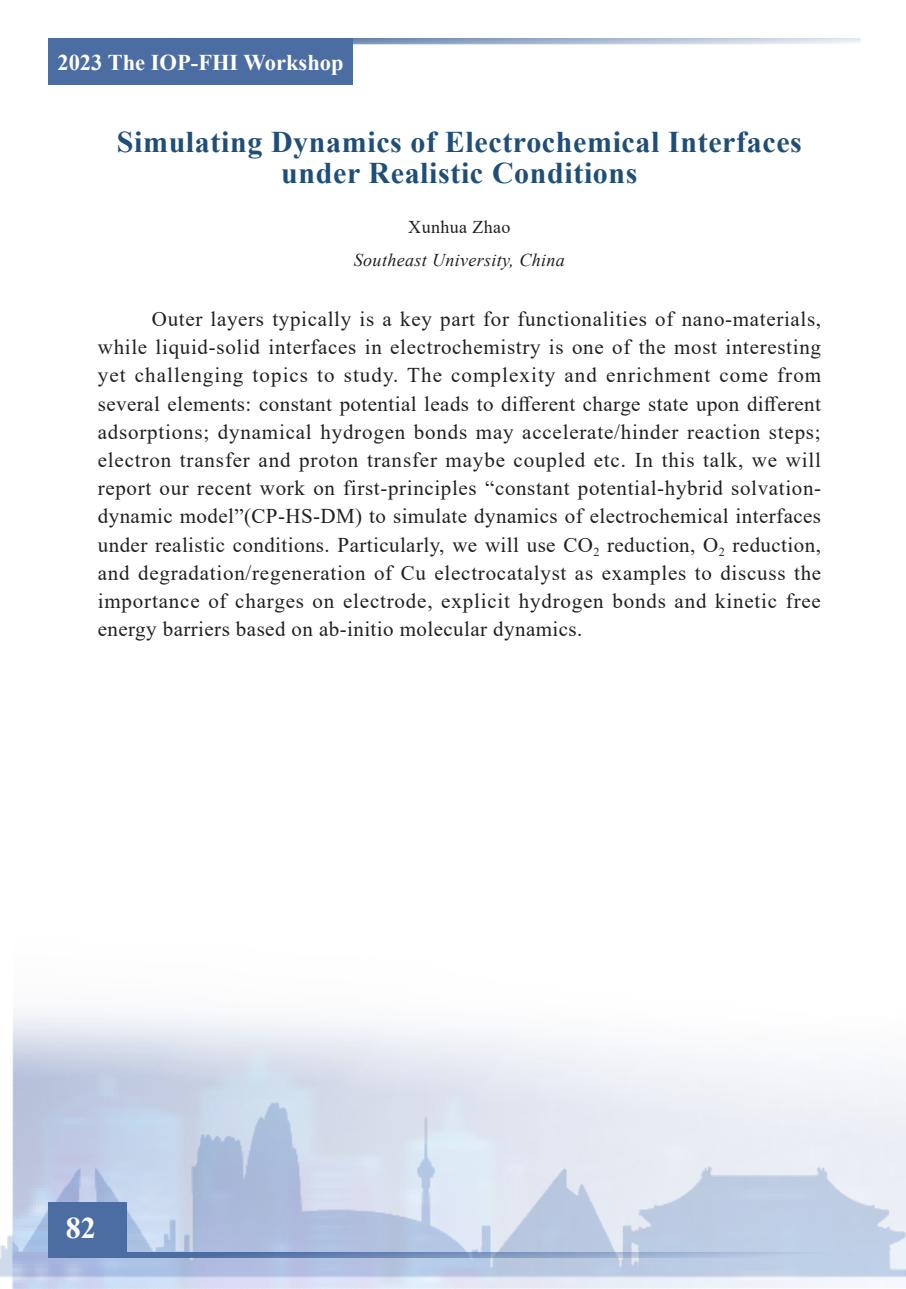
<style>
.page{position:relative;width:906px;height:1289px;background:#fff}
.page>*{position:absolute;margin:0;border:0;box-sizing:border-box;transform-origin:0 0}
.t1{font:700 30px/31.8px "Times New Roman";letter-spacing:.02em;color:#1f4e78;text-align:center}
.t2{font:700 30px "Times New Roman";color:#fff}
.t3{font:700 22.5px "Times New Roman";color:#fff}
.t4{font:21px/28.2px "Times New Roman";letter-spacing:.02em;color:#231f20;text-align:justify}
.t5{font:italic 18px "Times New Roman";letter-spacing:.02em;color:#231f20}
.t6{font:18px "Times New Roman";letter-spacing:.02em;color:#231f20}
</style>
<div class="page">
<img style="left:0;top:1011px;width:906px;height:277px">
<div style="left:48px;top:1201px;width:78px;height:56px;background:#4c6da1"></div>
<div style="left:48px;top:38px;width:305px;height:47px;background:#4c6da1"></div>
<svg style="left:353px;top:38px;width:507px;height:6px;background:#aebdd4"></svg>
<svg style="left:126px;top:1252px;width:734px;height:5px;background:#8099c0"></svg>
<p class="t3" style="left:57px;top:46px;width:288px">2023 The IOP-FHI Workshop</p>
<p class="t1" style="left:117px;top:125px;width:686px">Simulating Dynamics of Electrochemical Interfaces under Realistic Conditions</p>
<p class="t6" style="left:408px;top:215px;width:104px">Xunhua Zhao</p>
<p class="t5" style="left:354px;top:248px;width:212px">Southeast University, China</p>
<p class="t4" style="left:98px;top:304px;width:725px;text-indent:54px">Outer layers typically is a key part for functionalities of nano-materials, while liquid-solid interfaces in electrochemistry is one of the most interesting yet challenging topics to study. The complexity and enrichment come from several elements: constant potential leads to different charge state upon different adsorptions; dynamical hydrogen bonds may accelerate/hinder reaction steps; electron transfer and proton transfer maybe coupled etc. In this talk, we will report our recent work on first-principles “constant potential-hybrid solvation&shy;dynamic model”(CP-HS-DM) to simulate dynamics of electrochemical interfaces under realistic conditions. Particularly, we will use CO<sub>2</sub> reduction, O<sub>2</sub> reduction, and degradation/regeneration of Cu electrocatalyst as examples to discuss the importance of charges on electrode, explicit hydrogen bonds and kinetic free energy barriers based on ab-initio molecular dynamics.</p>
<h1 class="t2" style="left:66px;top:1205px;width:31px">82</h1>
</div>
